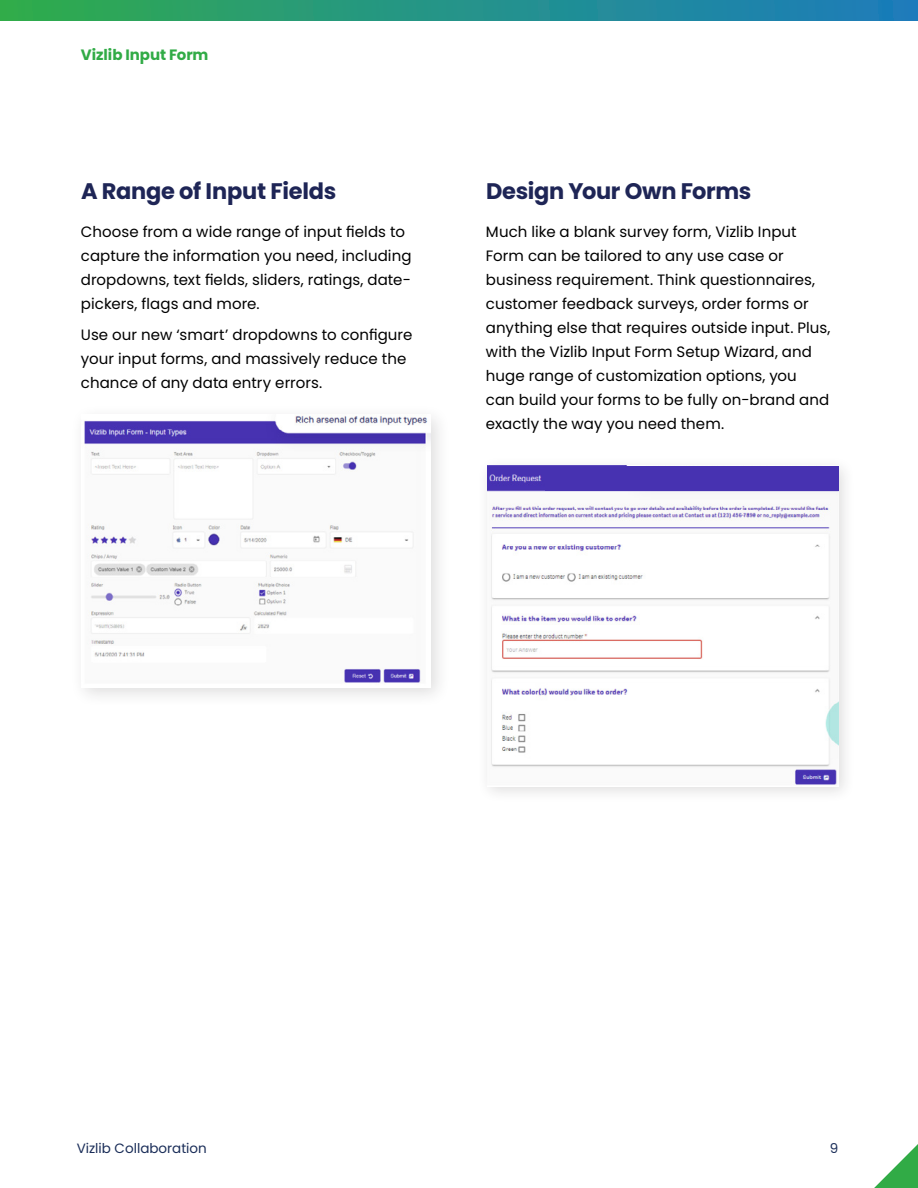
<style>
.page{position:relative;width:918px;height:1188px;background:#fff}
.page>*{position:absolute;margin:0;border:0;box-sizing:border-box;transform-origin:0 0}
.Body_Copy{font:700 22.5px "Poppins";letter-spacing:-.015em;color:#1e2556}
.Body_Copy-2{font:15px/24px "Poppins";letter-spacing:.005em;color:#000}
.Body_Copy-3{font:700 15px "Poppins";letter-spacing:-.005em;color:#31ab46}
.t1{font:13.5px "Poppins";color:#1b2e59}
</style>
<div class="page">
<svg style="left:874px;top:1144px;width:44px;height:44px"></svg>
<div style="left:0;top:0;width:918px;height:21px;background:linear-gradient(to right,#2fac4e,#1b7bbf)"></div>
<div style="left:69px;top:403px;width:382px;height:305px;background:#231f20;opacity:.15"></div>
<img style="left:81px;top:415px;width:349px;height:273px">
<div style="left:477px;top:456px;width:379px;height:348px;background:#231f20;opacity:.15"></div>
<img style="left:487px;top:466px;width:351px;height:320px">
<div style="left:545px;top:466px;width:293px;height:25px;background:#4732b1"></div>
<p class="Body_Copy-3" style="left:81px;top:46px;width:129px">Vizlib Input Form</p>
<p class="Body_Copy" style="left:81px;top:178px;width:257px">A Range of Input Fields</p>
<p class="Body_Copy-2" style="left:81px;top:220px;width:332px">Choose from a wide range of input fields to capture the information you need, including dropdowns, text fields, sliders, ratings, date&shy;pickers, flags and more.</p>
<p class="Body_Copy-2" style="left:81px;top:322px;width:333px">Use our new ‘smart’ dropdowns to configure your input forms, and massively reduce the chance of any data entry errors.</p>
<p class="Body_Copy" style="left:486px;top:178px;width:267px">Design Your Own Forms</p>
<p class="Body_Copy-2" style="left:486px;top:220px;width:346px">Much like a blank survey form, Vizlib Input Form can be tailored to any use case or business requirement. Think questionnaires, customer feedback surveys, order forms or anything else that requires outside input. Plus, with the Vizlib Input Form Setup Wizard, and huge range of customization options, you<br>can build your forms to be fully on-brand and exactly the way you need them.</p>
<p class="t1" style="left:77px;top:1141px;width:132px">Vizlib Collaboration</p>
<p class="t1" style="left:830px;top:1141px;width:10px">9</p>
</div>
